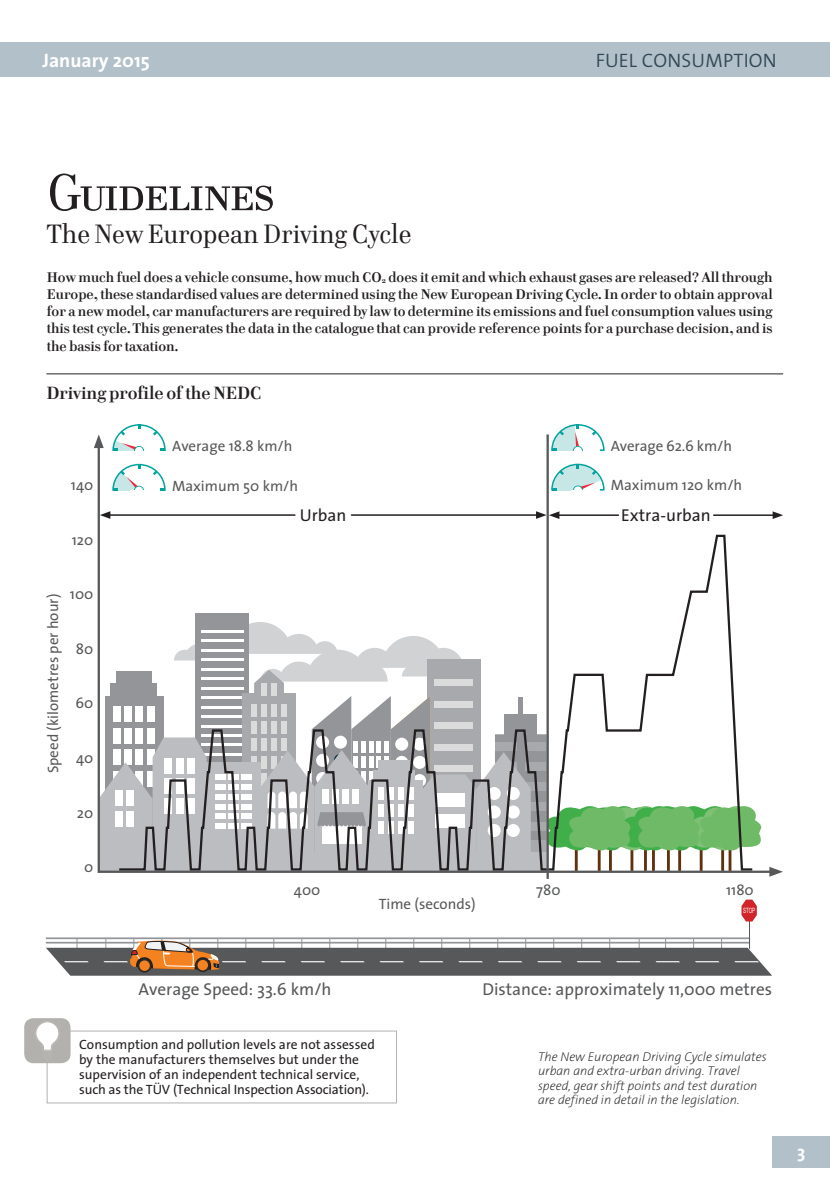
<style>
.page{position:relative;width:830px;height:1191px;background:#fff}
.page>*{position:absolute;margin:0;border:0;box-sizing:border-box;transform-origin:0 0}
.t1{font:52.5px "Cellini Regular SC";letter-spacing:-.035em;color:#231f20}
.t2{font:27px "Cellini";color:#231f20}
.t3{font:300 19.5px "The Sans";letter-spacing:.01em;color:#324856}
.t4{font:700 19.5px "The Sans";color:#fff}
.t5{font:700 18px "Cellini";color:#231f20}
.t6{font:700 18px "The Sans";color:#fff}
.t7{font:17.25px "The Sans";color:#57585a}
.t8{font:17.25px "The Sans";color:#231f20}
.t9{font:15px "The Sans";color:#57585a}
.t10{font:700 14.25px/17.2px "Cellini";color:#231f20;text-align:justify}
.t11{font:13.5px/15px "The Sans";color:#231f20}
.t12{font:italic 200 12.75px/14.2px "The Sans";color:#231f20}
.t13{font:7.2px "Arial";color:#fff;scale:.62 1}
</style>
<div class="page">
<div style="left:0;top:43px;width:829px;height:34px;background:#b2c0c9"></div>
<div style="left:772px;top:1135px;width:57px;height:32px;background:#b2c0c9"></div>
<div style="left:47px;top:1030px;width:349px;height:73px;border:1px solid #b3b1ad"></div>
<div style="left:24px;top:1018px;width:47px;height:45px;background:#b3b1ad;border-radius:9px"></div>
<svg style="left:35px;top:1021px;width:24px;height:30px"></svg>
<hr style="left:46px;top:373px;width:736px;height:1px;background:#231f20">
<hr style="left:47px;top:937px;width:701px;height:2px;background:#939598">
<svg style="left:45px;top:939px;width:727px;height:36px;background:#888380"></svg>
<svg style="left:196px;top:958px;width:14px;height:14px"></svg>
<div style="left:197px;top:960px;width:11px;height:10px;background:#f58220;border-radius:50%"></div>
<div style="left:137px;top:958px;width:14px;height:14px;background:#2b292a;border-radius:50%"></div>
<div style="left:139px;top:960px;width:11px;height:11px;background:#f58220;border-radius:50%"></div>
<hr style="left:748px;top:918px;width:1px;height:30px;background:#57585a">
<svg style="left:741px;top:899px;width:15px;height:22px"></svg>
<svg style="left:96px;top:441px;width:634px;height:432px"></svg>
<svg style="left:94px;top:434px;width:10px;height:14px"></svg>
<svg style="left:98px;top:622px;width:684px;height:254px"></svg>
<hr style="left:546px;top:434px;width:2px;height:445px;background:#57585a">
<hr style="left:108px;top:514px;width:187px;height:2px;background:#231f20">
<svg style="left:100px;top:511px;width:10px;height:8px"></svg>
<hr style="left:351px;top:514px;width:187px;height:2px;background:#231f20">
<hr style="left:713px;top:514px;width:61px;height:2px;background:#231f20">
<svg style="left:772px;top:511px;width:10px;height:8px"></svg>
<hr style="left:557px;top:514px;width:61px;height:2px;background:#231f20">
<svg style="left:535px;top:511px;width:24px;height:8px"></svg>
<svg style="left:550px;top:424px;width:55px;height:28px"></svg>
<svg style="left:550px;top:463px;width:55px;height:29px"></svg>
<svg style="left:111px;top:424px;width:55px;height:28px"></svg>
<svg style="left:111px;top:463px;width:55px;height:29px"></svg>
<h3 class="t4" style="left:43px;top:48px;width:109px">January 2015</h3>
<h3 class="t3" style="left:595px;top:48px;width:182px">FUEL CONSUMPTION</h3>
<h1 class="t1" style="left:47px;top:161px;width:229px">Guidelines</h1>
<h2 class="t2" style="left:47px;top:218px;width:366px">The New European Driving Cycle</h2>
<p class="t10" style="left:47px;top:268px;width:727px">How much fuel does a vehicle consume, how much CO<sub>2</sub> does it emit and which exhaust gases are released? All through Europe, these standardised values are determined using the New European Driving Cycle. In order to obtain approval for a new model, car manufacturers are required by law to determine its emissions and fuel consumption values using this test cycle. This generates the data in the catalogue that can provide reference points for a purchase decision, and is the basis for taxation.</p>
<p class="t5" style="left:46px;top:382px;width:216px">Driving profile of the NEDC</p>
<p class="t9" style="left:172px;top:436px;width:122px">Average 18.8 km/h</p>
<p class="t9" style="left:71px;top:475px;width:24px">140</p>
<p class="t9" style="left:172px;top:476px;width:128px">Maximum 50 km/h</p>
<p class="t9" style="left:610px;top:436px;width:122px">Average 62.6 km/h</p>
<p class="t9" style="left:610px;top:476px;width:133px">Maximum 120 km/h</p>
<p class="t9" style="left:72px;top:530px;width:23px">120</p>
<p class="t9" style="left:43px;top:773px;width:181px;rotate:-90deg">Speed (kilometres per hour)</p>
<p class="t9" style="left:70px;top:584px;width:25px">100</p>
<p class="t9" style="left:76px;top:639px;width:19px">80</p>
<p class="t9" style="left:75px;top:694px;width:19px">60</p>
<p class="t9" style="left:76px;top:748px;width:19px">40</p>
<p class="t9" style="left:77px;top:803px;width:18px">20</p>
<p class="t9" style="left:84px;top:857px;width:11px">0</p>
<p class="t8" style="left:300px;top:504px;width:48px">Urban</p>
<p class="t8" style="left:621px;top:504px;width:91px">Extra-urban</p>
<p class="t9" style="left:294px;top:879px;width:28px">400</p>
<p class="t9" style="left:536px;top:879px;width:26px">780</p>
<p class="t9" style="left:725px;top:879px;width:29px">1180</p>
<p class="t9" style="left:378px;top:893px;width:98px">Time (seconds)</p>
<p class="t13" style="left:742px;top:905px;width:21px">STOP</p>
<p class="t7" style="left:138px;top:978px;width:194px">Average Speed: 33.6 km/h</p>
<p class="t11" style="left:79px;top:1037px;width:297px">Consumption and pollution levels are not assessed by the manufacturers themselves but under the supervision of an independent technical service, such as the TÜV (Technical Inspection Association).</p>
<p class="t7" style="left:482px;top:978px;width:291px">Distance: approximately 11,000 metres</p>
<p class="t12" style="left:537px;top:1049px;width:230px">The New European Driving Cycle simulates urban and extra-urban driving. Travel speed, gear shift points and test duration are defined in detail in the legislation.</p>
<p class="t6" style="left:796px;top:1139px;width:10px">3</p>
</div>
